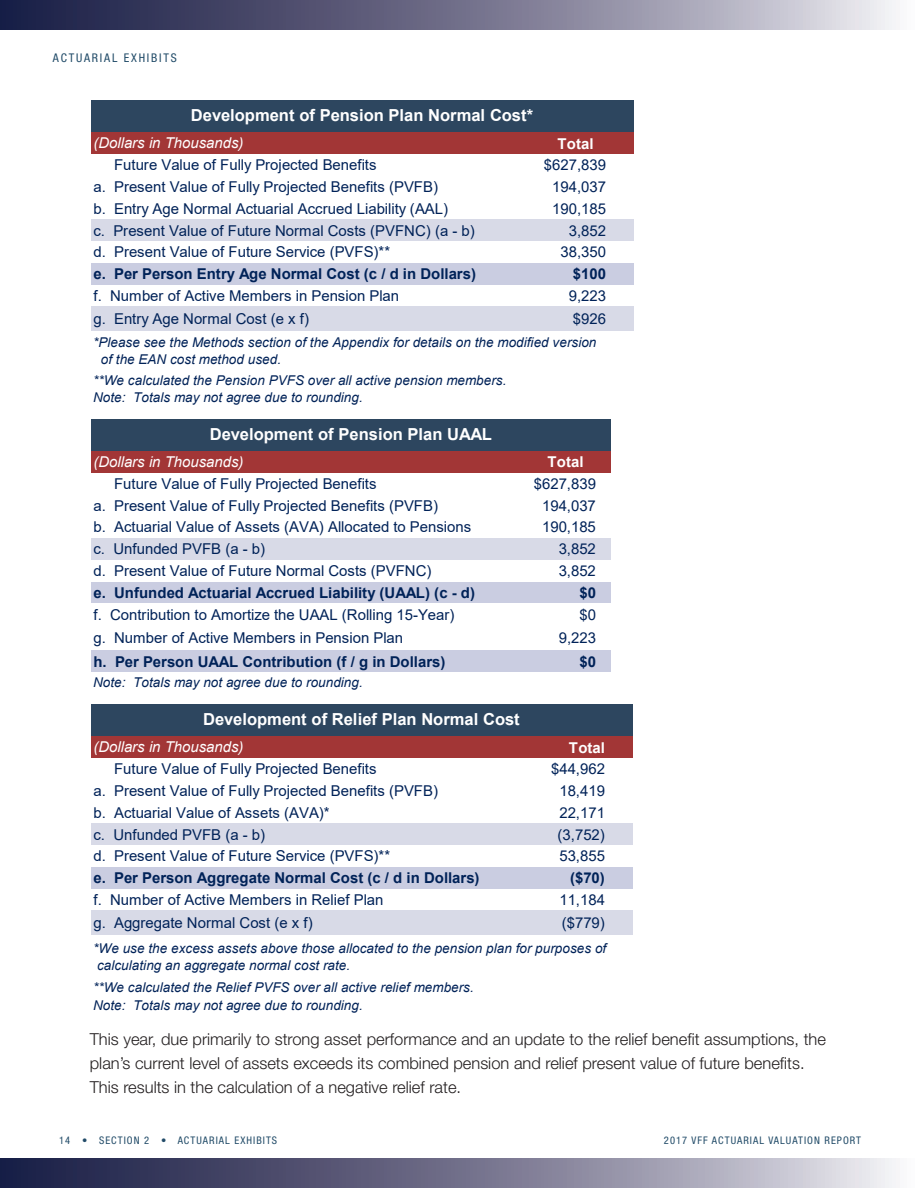
<style>
.page{position:relative;width:918px;height:1188px;background:#fff}
.page>*{position:absolute;margin:0;border:0;box-sizing:border-box;transform-origin:0 0}
.Body_copy{font:300 16.5px/24px "Helvetica Neue LT Std";color:#231f20}
.t1{font:700 16.5px "Arial";color:#fff}
.t2{font:15px "Arial";color:#002258}
.t3{font:700 15px "Arial";color:#002258}
.t4{font:italic 15px "Arial";color:#fff}
.t5{font:700 15px "Arial";letter-spacing:.005em;color:#fff}
.t6{font:italic 13.5px/17px "Arial";letter-spacing:.005em;color:#002258}
.t7{font:condensed 12px "Helvetica Neue LT Std";letter-spacing:.15em;color:#214b68}
.t8{font:condensed 10.5px "Helvetica Neue LT Std";letter-spacing:.1em;color:#214b68}
</style>
<div class="page">
<svg style="left:0;top:0;width:896px;height:30px;background:#76758f"></svg>
<svg style="left:0;top:1158px;width:896px;height:30px;background:#76758f"></svg>
<div style="left:91px;top:100px;width:543px;height:32px;background:#2d465f"></div>
<div style="left:91px;top:132px;width:543px;height:22px;background:#a23636"></div>
<div style="left:91px;top:219px;width:543px;height:22px;background:#d8dae7"></div>
<div style="left:91px;top:263px;width:543px;height:22px;background:#cacde1"></div>
<div style="left:91px;top:307px;width:543px;height:25px;background:#d8dae7"></div>
<div style="left:91px;top:419px;width:520px;height:32px;background:#2d465f"></div>
<div style="left:91px;top:451px;width:520px;height:22px;background:#a23636"></div>
<div style="left:91px;top:538px;width:520px;height:22px;background:#d8dae7"></div>
<div style="left:91px;top:582px;width:520px;height:22px;background:#cacde1"></div>
<div style="left:91px;top:603px;width:520px;height:47px;background:#fff"></div>
<div style="left:91px;top:650px;width:520px;height:22px;background:#cacde1"></div>
<div style="left:91px;top:704px;width:542px;height:32px;background:#2d465f"></div>
<div style="left:91px;top:736px;width:542px;height:22px;background:#a23636"></div>
<div style="left:91px;top:823px;width:542px;height:22px;background:#d8dae7"></div>
<div style="left:91px;top:867px;width:542px;height:22px;background:#cacde1"></div>
<div style="left:91px;top:910px;width:542px;height:26px;background:#d8dae7"></div>
<div style="left:91px;top:935px;width:542px;height:79px;background:#fff"></div>
<p class="t7" style="left:53px;top:51px;width:125px">ACTUARIAL EXHIBITS</p>
<p class="t1" style="left:191px;top:104px;width:344px">Development of Pension Plan Normal Cost*</p>
<p class="t4" style="left:93px;top:133px;width:152px">(Dollars in Thousands)</p>
<p class="t5" style="left:558px;top:133px;width:38px">Total</p>
<p class="t2" style="left:114px;top:155px;width:264px">Future Value of Fully Projected Benefits</p>
<p class="t2" style="left:544px;top:155px;width:64px">$627,839</p>
<p class="t2" style="left:93px;top:176px;width:346px">a. Present Value of Fully Projected Benefits (PVFB)</p>
<p class="t2" style="left:552px;top:176px;width:55px">194,037</p>
<p class="t2" style="left:93px;top:198px;width:356px">b. Entry Age Normal Actuarial Accrued Liability (AAL)</p>
<p class="t2" style="left:552px;top:198px;width:55px">190,185</p>
<p class="t2" style="left:93px;top:220px;width:383px">c. Present Value of Future Normal Costs (PVFNC) (a - b)</p>
<p class="t2" style="left:569px;top:220px;width:39px">3,852</p>
<p class="t2" style="left:93px;top:242px;width:298px">d. Present Value of Future Service (PVFS)**</p>
<p class="t2" style="left:561px;top:242px;width:47px">38,350</p>
<p class="t3" style="left:93px;top:264px;width:384px">e. Per Person Entry Age Normal Cost (c / d in Dollars)</p>
<p class="t3" style="left:573px;top:264px;width:35px">$100</p>
<p class="t2" style="left:93px;top:285px;width:307px">f. Number of Active Members in Pension Plan</p>
<p class="t2" style="left:569px;top:285px;width:39px">9,223</p>
<p class="t2" style="left:93px;top:309px;width:217px">g. Entry Age Normal Cost (e x f)</p>
<p class="t2" style="left:573px;top:309px;width:35px">$926</p>
<p class="t6" style="left:101px;top:334px;width:497px;text-indent:-8px">*Please see the Methods section of the Appendix for details on the modified version of the EAN cost method used.</p>
<p class="t6" style="left:93px;top:372px;width:415px;line-height:17.4px">**We calculated the Pension PVFS over all active pension members.<br>Note: Totals may not agree due to rounding.</p>
<p class="t1" style="left:210px;top:423px;width:283px">Development of Pension Plan UAAL</p>
<p class="t4" style="left:93px;top:452px;width:152px">(Dollars in Thousands)</p>
<p class="t5" style="left:548px;top:451px;width:38px">Total</p>
<p class="t2" style="left:114px;top:473px;width:264px">Future Value of Fully Projected Benefits</p>
<p class="t2" style="left:534px;top:473px;width:64px">$627,839</p>
<p class="t2" style="left:93px;top:495px;width:346px">a. Present Value of Fully Projected Benefits (PVFB)</p>
<p class="t2" style="left:542px;top:495px;width:55px">194,037</p>
<p class="t2" style="left:93px;top:517px;width:379px">b. Actuarial Value of Assets (AVA) Allocated to Pensions</p>
<p class="t2" style="left:542px;top:517px;width:55px">190,185</p>
<p class="t2" style="left:93px;top:539px;width:173px">c. Unfunded PVFB (a - b)</p>
<p class="t2" style="left:559px;top:539px;width:39px">3,852</p>
<p class="t2" style="left:93px;top:560px;width:340px">d. Present Value of Future Normal Costs (PVFNC)</p>
<p class="t2" style="left:559px;top:560px;width:39px">3,852</p>
<p class="t3" style="left:93px;top:582px;width:383px">e. Unfunded Actuarial Accrued Liability (UAAL) (c - d)</p>
<p class="t3" style="left:579px;top:582px;width:18px">$0</p>
<p class="t2" style="left:93px;top:604px;width:362px">f. Contribution to Amortize the UAAL (Rolling 15-Year)</p>
<p class="t2" style="left:579px;top:604px;width:18px">$0</p>
<p class="t2" style="left:93px;top:627px;width:311px">g. Number of Active Members in Pension Plan</p>
<p class="t2" style="left:559px;top:627px;width:39px">9,223</p>
<p class="t3" style="left:93px;top:651px;width:353px">h. Per Person UAAL Contribution (f / g in Dollars)</p>
<p class="t3" style="left:579px;top:651px;width:18px">$0</p>
<p class="t6" style="left:93px;top:674px;width:271px">Note: Totals may not agree due to rounding.</p>
<p class="t1" style="left:203px;top:708px;width:318px">Development of Relief Plan Normal Cost</p>
<p class="t4" style="left:93px;top:737px;width:152px">(Dollars in Thousands)</p>
<p class="t5" style="left:569px;top:737px;width:38px">Total</p>
<p class="t2" style="left:114px;top:759px;width:264px">Future Value of Fully Projected Benefits</p>
<p class="t2" style="left:551px;top:759px;width:55px">$44,962</p>
<p class="t2" style="left:93px;top:780px;width:346px">a. Present Value of Fully Projected Benefits (PVFB)</p>
<p class="t2" style="left:559px;top:780px;width:47px">18,419</p>
<p class="t2" style="left:93px;top:802px;width:238px">b. Actuarial Value of Assets (AVA)*</p>
<p class="t2" style="left:559px;top:802px;width:47px">22,171</p>
<p class="t2" style="left:93px;top:824px;width:173px">c. Unfunded PVFB (a - b)</p>
<p class="t2" style="left:558px;top:824px;width:49px">(3,752)</p>
<p class="t2" style="left:93px;top:846px;width:298px">d. Present Value of Future Service (PVFS)**</p>
<p class="t2" style="left:559px;top:846px;width:47px">53,855</p>
<p class="t3" style="left:93px;top:867px;width:388px">e. Per Person Aggregate Normal Cost (c / d in Dollars)</p>
<p class="t3" style="left:570px;top:867px;width:36px">($70)</p>
<p class="t2" style="left:93px;top:889px;width:292px">f. Number of Active Members in Relief Plan</p>
<p class="t2" style="left:559px;top:889px;width:47px">11,184</p>
<p class="t2" style="left:93px;top:913px;width:221px">g. Aggregate Normal Cost (e x f)</p>
<p class="t2" style="left:562px;top:913px;width:45px">($779)</p>
<p class="t6" style="left:93px;top:940px;width:515px">*We use the excess assets above those allocated to the pension plan for purposes of calculating an aggregate normal cost rate.</p>
<p class="t6" style="left:93px;top:979px;width:382px;line-height:17.4px">**We calculated the Relief PVFS over all active relief members.<br>Note: Totals may not agree due to rounding.</p>
<p class="Body_copy" style="left:90px;top:1027px;width:738px">This year, due primarily to strong asset performance and an update to the relief benefit assumptions, the plan’s current level of assets exceeds its combined pension and relief present value of future benefits.<br>This results in the calculation of a negative relief rate.</p>
<p class="t8" style="left:59px;top:1134px;width:220px">14 • SECTION 2 • ACTUARIAL EXHIBITS</p>
<p class="t8" style="left:664px;top:1134px;width:199px">2017 VFF ACTUARIAL VALUATION REPORT</p>
</div>
